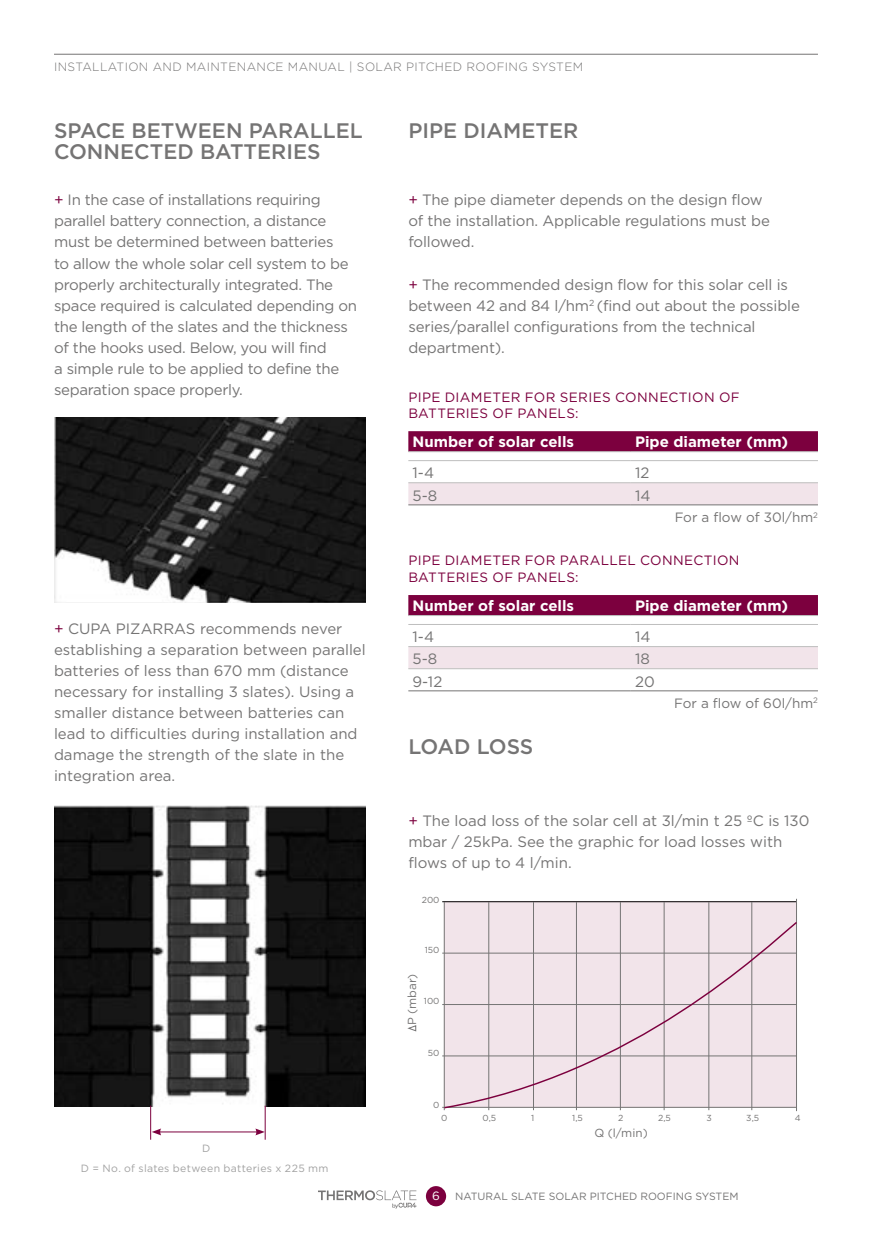
<style>
.page{position:relative;width:872px;height:1234px;background:#fff}
.page>*{position:absolute;margin:0;border:0;box-sizing:border-box;transform-origin:0 0}
.t1{font:500 21px/21px "Gotham";color:#757474}
.t2{font:500 21px "Gotham";letter-spacing:-.025em;color:#757474}
.t3{font:15px/21px "Gotham";letter-spacing:-.01em;color:#757474}
.t4{font:700 15px "Gotham";color:#fff}
.t5{font:13.5px/16.2px "Gotham";letter-spacing:.025em;color:#7c003e}
.t6{font:13.5px "Gotham";color:#757474}
.t7{font:300 12px "Gotham";letter-spacing:.03em;color:#757474}
.t8{font:12px "Gotham";color:#fff}
.t9{font:11.7px "Gotham";color:#757474}
.t10{font:10.5px "Gotham";color:#757474}
.t11{font:10.5px/19.8px "Gotham";letter-spacing:.03em;color:#a2a2a2;text-align:center}
.t12{font:8.7px "Gotham";color:#757474}
.s1{color:#7c003e}
</style>
<div class="page">
<div style="left:444px;top:901px;width:352px;height:206px;background:#f2e4ea"></div>
<hr style="left:442px;top:901px;width:354px;height:1px;background:#000">
<hr style="left:442px;top:952px;width:354px;height:1px;background:#757474">
<hr style="left:442px;top:1004px;width:354px;height:1px;background:#757474">
<hr style="left:442px;top:1055px;width:354px;height:1px;background:#757474">
<hr style="left:442px;top:1106px;width:354px;height:1px;background:#757474">
<hr style="left:488px;top:901px;width:1px;height:208px;background:#757474">
<hr style="left:444px;top:901px;width:1px;height:208px;background:#757474">
<hr style="left:533px;top:901px;width:1px;height:208px;background:#757474">
<hr style="left:576px;top:901px;width:1px;height:208px;background:#757474">
<hr style="left:620px;top:901px;width:1px;height:208px;background:#757474">
<hr style="left:664px;top:901px;width:1px;height:208px;background:#757474">
<hr style="left:708px;top:901px;width:1px;height:208px;background:#757474">
<hr style="left:751px;top:901px;width:1px;height:208px;background:#757474">
<hr style="left:796px;top:898px;width:1px;height:212px;background:#757474">
<svg style="left:443px;top:920px;width:354px;height:189px"></svg>
<svg style="left:408px;top:1025px;width:8px;height:6px"></svg>
<img style="left:54px;top:417px;width:312px;height:185px">
<img style="left:54px;top:805px;width:312px;height:301px">
<hr style="left:159px;top:1131px;width:99px;height:1px;background:#7c003e">
<svg style="left:152px;top:1128px;width:9px;height:7px"></svg>
<svg style="left:255px;top:1128px;width:10px;height:7px"></svg>
<hr style="left:150px;top:1105px;width:1px;height:34px;background:#7c003e">
<hr style="left:265px;top:1105px;width:1px;height:34px;background:#7c003e">
<div style="left:408px;top:431px;width:410px;height:20px;background:#7c003e"></div>
<div style="left:408px;top:483px;width:410px;height:21px;background:#f2e4ea"></div>
<hr style="left:408px;top:451px;width:223px;height:1px;background:#bebebe">
<hr style="left:631px;top:451px;width:187px;height:1px;background:#bebebe">
<hr style="left:408px;top:460px;width:223px;height:1px;background:#bebebe">
<hr style="left:631px;top:460px;width:187px;height:1px;background:#bebebe">
<hr style="left:408px;top:482px;width:223px;height:1px;background:#bebebe">
<hr style="left:631px;top:482px;width:187px;height:1px;background:#bebebe">
<hr style="left:408px;top:504px;width:223px;height:1px;background:#757474">
<hr style="left:631px;top:504px;width:187px;height:1px;background:#757474">
<div style="left:408px;top:595px;width:410px;height:20px;background:#7c003e"></div>
<div style="left:408px;top:647px;width:410px;height:21px;background:#f2e4ea"></div>
<hr style="left:408px;top:615px;width:223px;height:1px;background:#bebebe">
<hr style="left:631px;top:615px;width:187px;height:1px;background:#bebebe">
<hr style="left:408px;top:624px;width:223px;height:1px;background:#bebebe">
<hr style="left:631px;top:624px;width:187px;height:1px;background:#bebebe">
<hr style="left:408px;top:646px;width:223px;height:1px;background:#bebebe">
<hr style="left:631px;top:646px;width:187px;height:1px;background:#bebebe">
<hr style="left:408px;top:668px;width:223px;height:1px;background:#bebebe">
<hr style="left:631px;top:668px;width:187px;height:1px;background:#bebebe">
<hr style="left:408px;top:690px;width:223px;height:1px;background:#757474">
<hr style="left:631px;top:690px;width:187px;height:1px;background:#757474">
<hr style="left:54px;top:54px;width:764px;height:1px;background:#757474">
<div style="left:426px;top:1185px;width:20px;height:20px;background:#7c003e;border-radius:50%"></div>
<svg style="left:318px;top:1190px;width:98px;height:18px"></svg>
<p class="t7" style="left:54px;top:59px;width:530px">INSTALLATION AND MAINTENANCE MANUAL | SOLAR PITCHED ROOFING SYSTEM</p>
<h1 class="t1" style="left:54px;top:119px;width:310px">SPACE BETWEEN PARALLEL<br>CONNECTED BATTERIES</h1>
<h1 class="t1" style="left:408px;top:119px;width:171px">PIPE DIAMETER</h1>
<p class="t3" style="left:54px;top:189px;width:304px"><span class="s1">+</span> In the case of installations requiring parallel battery connection, a distance must be determined between batteries<br>to allow the whole solar cell system to be properly architecturally integrated. The space required is calculated depending on the length of the slates and the thickness of the hooks used. Below, you will find<br>a simple rule to be applied to define the separation space properly.</p>
<p class="t3" style="left:54px;top:617px;width:313px"><span class="s1">+</span> CUPA PIZARRAS recommends never establishing a separation between parallel batteries of less than 670 mm (distance necessary for installing 3 slates). Using a smaller distance between batteries can lead to difficulties during installation and damage the strength of the slate in the integration area.</p>
<p class="t11" style="left:81px;top:1137px;width:249px">D<br>D = No. of slates between batteries x 225 mm</p>
<p class="t3" style="left:408px;top:189px;width:363px"><span class="s1">+</span> The pipe diameter depends on the design flow of the installation. Applicable regulations must be followed.</p>
<p class="t3" style="left:408px;top:273px;width:393px"><span class="s1">+</span> The recommended design flow for this solar cell is between 42 and 84 l/hm<sup>2</sup> (find out about the possible series/parallel configurations from the technical department).</p>
<p class="t5" style="left:408px;top:388px;width:333px">PIPE DIAMETER FOR SERIES CONNECTION OF<br>BATTERIES OF PANELS:</p>
<p class="t4" style="left:412px;top:432px;width:163px">Number of solar cells</p>
<p class="t4" style="left:635px;top:432px;width:155px">Pipe diameter (mm)</p>
<p class="t3" style="left:412px;top:462px;width:23px">1-4</p>
<p class="t3" style="left:635px;top:462px;width:16px">12</p>
<p class="t3" style="left:412px;top:484px;width:26px">5-8</p>
<p class="t3" style="left:635px;top:484px;width:17px">14</p>
<p class="t6" style="left:674px;top:509px;width:145px">For a flow of 30l/hm<sup>2</sup></p>
<p class="t5" style="left:408px;top:552px;width:333px">PIPE DIAMETER FOR PARALLEL CONNECTION<br>BATTERIES OF PANELS:</p>
<p class="t4" style="left:412px;top:596px;width:163px">Number of solar cells</p>
<p class="t4" style="left:635px;top:596px;width:155px">Pipe diameter (mm)</p>
<p class="t3" style="left:412px;top:626px;width:23px">1-4</p>
<p class="t3" style="left:635px;top:626px;width:17px">14</p>
<p class="t3" style="left:412px;top:648px;width:26px">5-8</p>
<p class="t3" style="left:635px;top:648px;width:16px">18</p>
<p class="t3" style="left:412px;top:670px;width:31px">9-12</p>
<p class="t3" style="left:635px;top:670px;width:21px">20</p>
<p class="t6" style="left:674px;top:695px;width:145px">For a flow of 60l/hm<sup>2</sup></p>
<h1 class="t2" style="left:408px;top:732px;width:126px">LOAD LOSS</h1>
<p class="t3" style="left:408px;top:809px;width:403px"><span class="s1">+</span> The load loss of the solar cell at 3l/min t 25 ºC is 130 mbar / 25kPa. See the graphic for load losses with flows of up to 4 l/min.</p>
<p class="t12" style="left:422px;top:894px;width:19px">200</p>
<p class="t12" style="left:425px;top:944px;width:16px">150</p>
<p class="t9" style="left:405px;top:1025px;width:53px;rotate:-90deg">P (mbar)</p>
<p class="t12" style="left:424px;top:996px;width:17px">100</p>
<p class="t12" style="left:428px;top:1047px;width:13px">50</p>
<p class="t12" style="left:433px;top:1099px;width:8px">0</p>
<p class="t12" style="left:441px;top:1112px;width:8px">0</p>
<p class="t12" style="left:482px;top:1112px;width:15px">0,5</p>
<p class="t12" style="left:531px;top:1112px;width:5px">1</p>
<p class="t12" style="left:572px;top:1112px;width:12px">1,5</p>
<p class="t12" style="left:618px;top:1112px;width:7px">2</p>
<p class="t12" style="left:658px;top:1112px;width:14px">2,5</p>
<p class="t12" style="left:706px;top:1112px;width:7px">3</p>
<p class="t12" style="left:746px;top:1112px;width:14px">3,5</p>
<p class="t12" style="left:795px;top:1112px;width:7px">4</p>
<p class="t9" style="left:594px;top:1126px;width:55px">Q (l/min)</p>
<p class="t8" style="left:432px;top:1188px;width:9px">6</p>
<p class="t10" style="left:455px;top:1190px;width:285px">NATURAL SLATE SOLAR PITCHED ROOFING SYSTEM</p>
</div>
